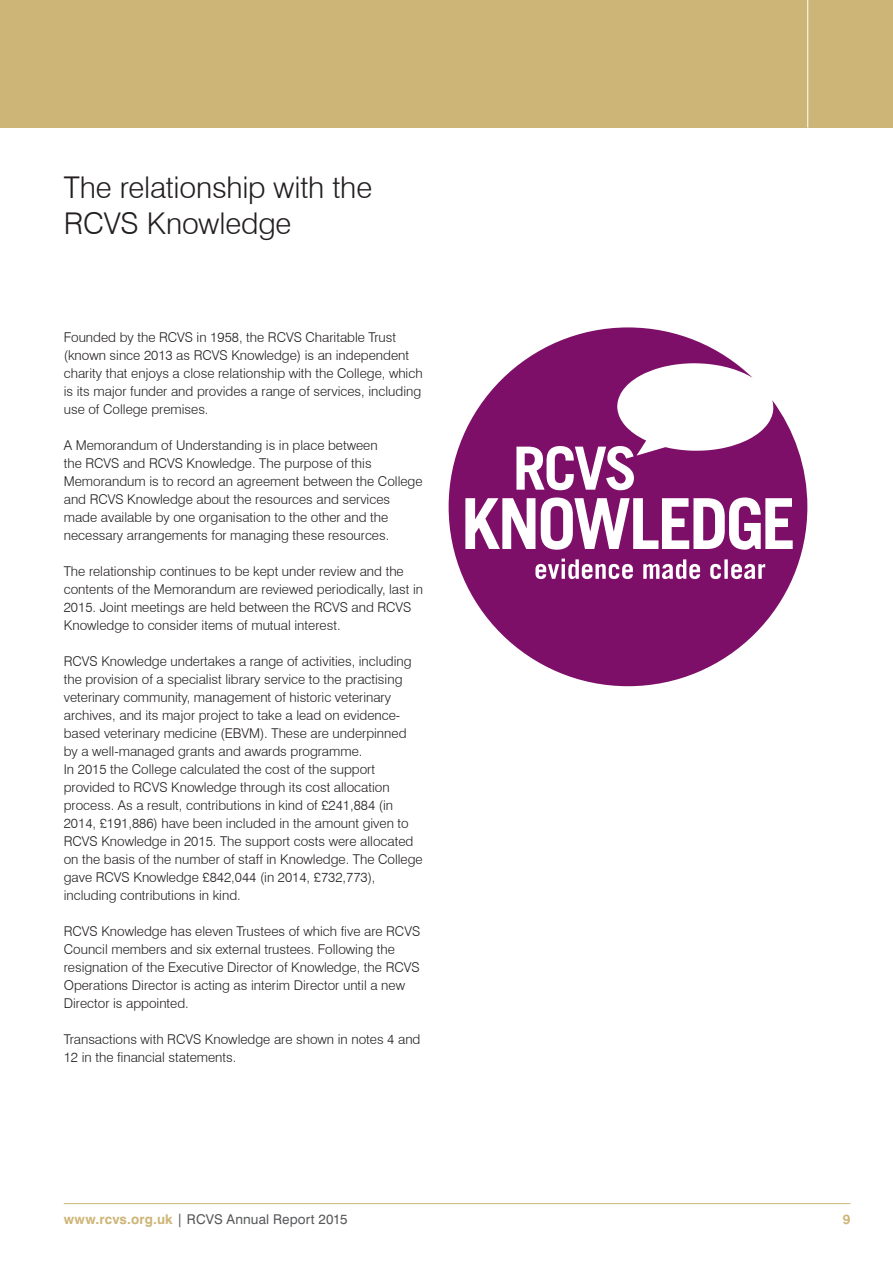
<style>
.page{position:relative;width:893px;height:1263px;background:#fff}
.page>*{position:absolute;margin:0;border:0;box-sizing:border-box;transform-origin:0 0}
.t1{font:300 30px/36px "Swiss 721 BT";letter-spacing:-.005em;color:#231f20}
.t2{font:300 13.5px/18px "Swiss 721 BT";color:#231f20}
.t3{font:13.5px "Swiss 721 BT";letter-spacing:.01em;color:#57585a}
.t4{font:700 13.5px "Swiss 721 BT";color:#ccb576}
.s1{font-weight:700;color:#ccb576}
</style>
<div class="page">
<div style="left:0;top:0;width:893px;height:128px;background:#ccb576"></div>
<hr style="left:64px;top:1203px;width:786px;height:1px;background:#ccb576">
<hr style="left:807px;top:0;width:1px;height:128px;background:#fff">
<svg style="left:449px;top:327px;width:358px;height:359px;fill:#7e0f69"></svg>
<svg style="left:747px;top:572px;width:5px;height:4px"></svg>
<h1 class="t1" style="left:64px;top:169px;width:310px">The relationship with the<br>RCVS Knowledge</h1>
<p class="t2" style="left:64px;top:328px;width:360px">Founded by the RCVS in 1958, the RCVS Charitable Trust (known since 2013 as RCVS Knowledge) is an independent charity that enjoys a close relationship with the College, which is its major funder and provides a range of services, including use of College premises.</p>
<p class="t2" style="left:64px;top:436px;width:360px">A Memorandum of Understanding is in place between<br>the RCVS and RCVS Knowledge. The purpose of this Memorandum is to record an agreement between the College and RCVS Knowledge about the resources and services made available by one organisation to the other and the necessary arrangements for managing these resources.</p>
<p class="t2" style="left:64px;top:562px;width:361px">The relationship continues to be kept under review and the contents of the Memorandum are reviewed periodically, last in 2015. Joint meetings are held between the RCVS and RCVS Knowledge to consider items of mutual interest.</p>
<p class="t2" style="left:64px;top:652px;width:360px">RCVS Knowledge undertakes a range of activities, including the provision of a specialist library service to the practising veterinary community, management of historic veterinary archives, and its major project to take a lead on evidence&shy;based veterinary medicine (EBVM). These are underpinned by a well-managed grants and awards programme.<br>In 2015 the College calculated the cost of the support provided to RCVS Knowledge through its cost allocation process. As a result, contributions in kind of £241,884 (in 2014, £191,886) have been included in the amount given to RCVS Knowledge in 2015. The support costs were allocated on the basis of the number of staff in Knowledge. The College gave RCVS Knowledge £842,044 (in 2014, £732,773), including contributions in kind.</p>
<p class="t2" style="left:64px;top:922px;width:358px">RCVS Knowledge has eleven Trustees of which five are RCVS Council members and six external trustees. Following the resignation of the Executive Director of Knowledge, the RCVS Operations Director is acting as interim Director until a new Director is appointed.</p>
<p class="t2" style="left:64px;top:1030px;width:358px">Transactions with RCVS Knowledge are shown in notes 4 and<br>12 in the financial statements.</p>
<p class="t3" style="left:64px;top:1211px;width:285px"><span class="s1">www.rcvs.org.uk</span> | RCVS Annual Report 2015</p>
<p class="t4" style="left:843px;top:1211px;width:9px">9</p>
</div>
